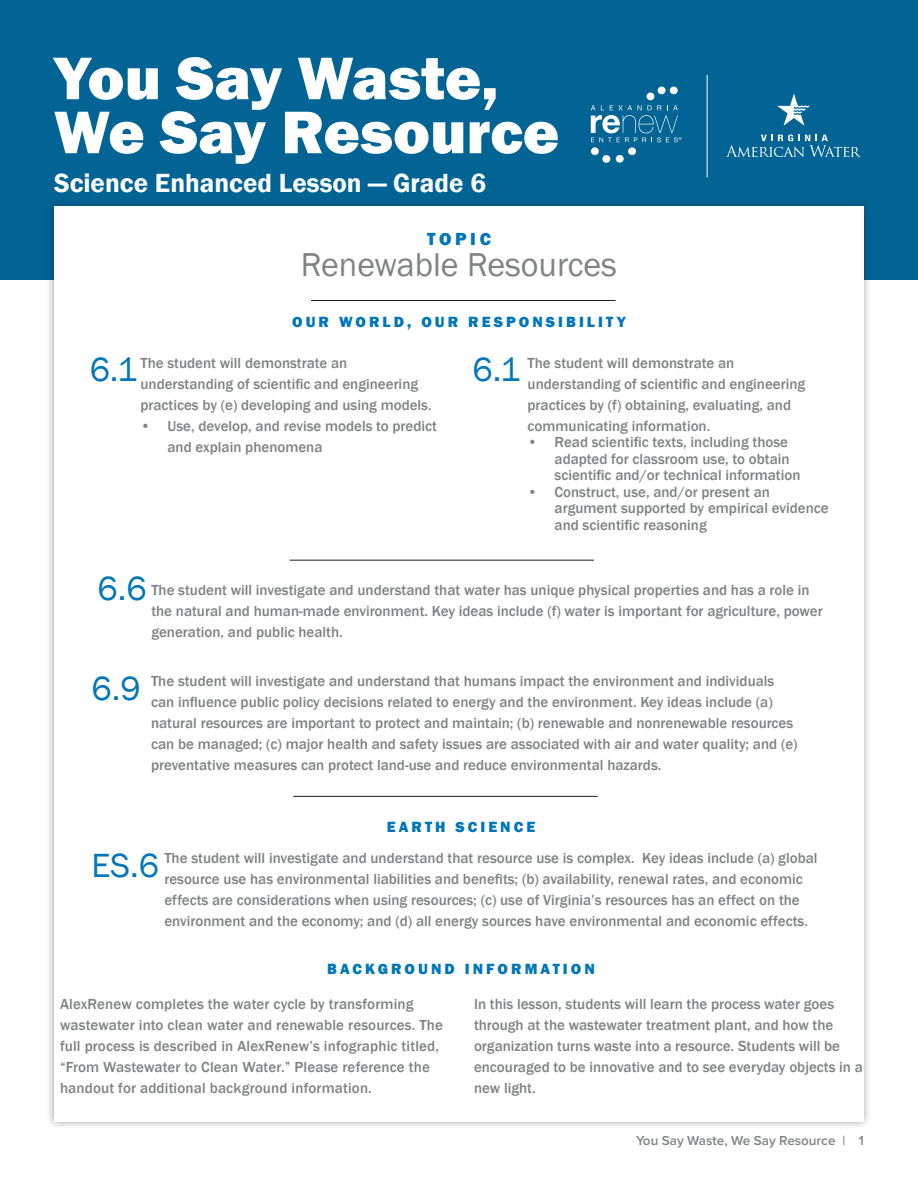
<style>
.page{position:relative;width:918px;height:1188px;background:#fff}
.page>*{position:absolute;margin:0;border:0;box-sizing:border-box;transform-origin:0 0}
.t1{font:800 62.25px/54px "Franklin Gothic";color:#fff}
.big_number{font:34.5px "Franklin Gothic";color:#0076ba}
.t2{font:34.05px "Franklin Gothic";color:#808285}
.t3{font:600 27px "Franklin Gothic";color:#fff}
.t4{font:800 18px "Franklin Gothic";letter-spacing:.2em;color:#0076ba}
.t5{font:800 15.3px "Franklin Gothic";letter-spacing:.2em;color:#0076ba}
.vision_body{font:500 15px/21px "Franklin Gothic";color:#808285}
.body{font:500 15px/21px "Franklin Gothic";color:#808285}
.vision_body-2{font:600 13.5px "Proxima Nova";color:#808285}
</style>
<div class="page">
<div style="left:0;top:0;width:918px;height:280px;background:#016495"></div>
<div style="left:46px;top:198px;width:826px;height:932px;background:#231f20;opacity:.4"></div>
<div style="left:54px;top:206px;width:810px;height:916px;background:#fff"></div>
<hr style="left:311px;top:300px;width:305px;height:1px;background:#231f20">
<hr style="left:293px;top:796px;width:305px;height:1px;background:#231f20">
<hr style="left:289px;top:560px;width:305px;height:1px;background:#231f20">
<hr style="left:707px;top:75px;width:1px;height:102px;background:#fff">
<div style="left:670px;top:87px;width:8px;height:7px;background:#fff;border-radius:50%"></div>
<div style="left:658px;top:87px;width:8px;height:7px;background:#fff;border-radius:50%"></div>
<div style="left:647px;top:93px;width:7px;height:7px;background:#fff;border-radius:50%"></div>
<div style="left:591px;top:147px;width:8px;height:8px;background:#fff;border-radius:50%"></div>
<div style="left:628px;top:147px;width:8px;height:8px;background:#fff;border-radius:50%"></div>
<div style="left:616px;top:155px;width:8px;height:8px;background:#fff;border-radius:50%"></div>
<div style="left:602px;top:155px;width:8px;height:8px;background:#fff;border-radius:50%"></div>
<svg style="left:591px;top:105px;width:91px;height:37px"></svg>
<svg style="left:726px;top:135px;width:135px;height:22px"></svg>
<svg style="left:777px;top:94px;width:32px;height:32px"></svg>
<p class="t1" style="left:54px;top:51px;width:507px">You Say Waste,<br>We Say Resource</p>
<p class="t3" style="left:54px;top:167px;width:434px">Science Enhanced Lesson — Grade 6</p>
<h3 class="t4" style="left:427px;top:227px;width:65px">TOPIC</h3>
<p class="t2" style="left:301px;top:244px;width:318px">Renewable Resources</p>
<h3 class="t5" style="left:292px;top:312px;width:335px">OUR WORLD, OUR RESPONSIBILITY</h3>
<p class="big_number" style="left:90px;top:348px;width:49px">6.1</p>
<p class="vision_body" style="left:140px;top:352px;width:293px">The student will demonstrate an understanding of scientific and engineering practices by (e) developing and using models.</p>
<p class="vision_body" style="left:167px;top:415px;width:271px;text-indent:-27px">• Use, develop, and revise models to predict and explain phenomena</p>
<p class="big_number" style="left:472px;top:348px;width:49px">6.1</p>
<p class="vision_body" style="left:528px;top:352px;width:279px">The student will demonstrate an understanding of scientific and engineering practices by (f) obtaining, evaluating, and communicating information.</p>
<p class="vision_body" style="left:555px;top:434px;width:247px;line-height:16.5px;text-indent:-27px">• Read scientific texts, including those adapted for classroom use, to obtain scientific and/or technical information</p>
<p class="vision_body" style="left:555px;top:484px;width:276px;line-height:16.5px;text-indent:-27px">• Construct, use, and/or present an argument supported by empirical evidence and scientific reasoning</p>
<p class="big_number" style="left:98px;top:567px;width:51px">6.6</p>
<p class="vision_body" style="left:151px;top:580px;width:673px">The student will investigate and understand that water has unique physical properties and has a role in the natural and human-made environment. Key ideas include (f) water is important for agriculture, power generation, and public health.</p>
<p class="big_number" style="left:92px;top:667px;width:51px">6.9</p>
<p class="vision_body" style="left:151px;top:671px;width:648px">The student will investigate and understand that humans impact the environment and individuals can influence public policy decisions related to energy and the environment. Key ideas include (a) natural resources are important to protect and maintain; (b) renewable and nonrenewable resources can be managed; (c) major health and safety issues are associated with air and water quality; and (e) preventative measures can protect land-use and reduce environmental hazards.</p>
<h3 class="t5" style="left:387px;top:817px;width:150px">EARTH SCIENCE</h3>
<p class="big_number" style="left:92px;top:844px;width:69px">ES.6</p>
<p class="vision_body" style="left:164px;top:848px;width:655px">The student will investigate and understand that resource use is complex. Key ideas include (a) global resource use has environmental liabilities and benefits; (b) availability, renewal rates, and economic effects are considerations when using resources; (c) use of Virginia’s resources has an effect on the environment and the economy; and (d) all energy sources have environmental and economic effects.</p>
<h3 class="t5" style="left:327px;top:959px;width:269px">BACKGROUND INFORMATION</h3>
<p class="body" style="left:60px;top:994px;width:384px">AlexRenew completes the water cycle by transforming wastewater into clean water and renewable resources. The full process is described in AlexRenew’s infographic titled, “From Wastewater to Clean Water.” Please reference the handout for additional background information.</p>
<p class="body" style="left:474px;top:994px;width:390px">In this lesson, students will learn the process water goes through at the wastewater treatment plant, and how the organization turns waste into a resource. Students will be encouraged to be innovative and to see everyday objects in a new light.</p>
<p class="vision_body-2" style="left:636px;top:1130px;width:229px">You Say Waste, We Say Resource | 1</p>
</div>
